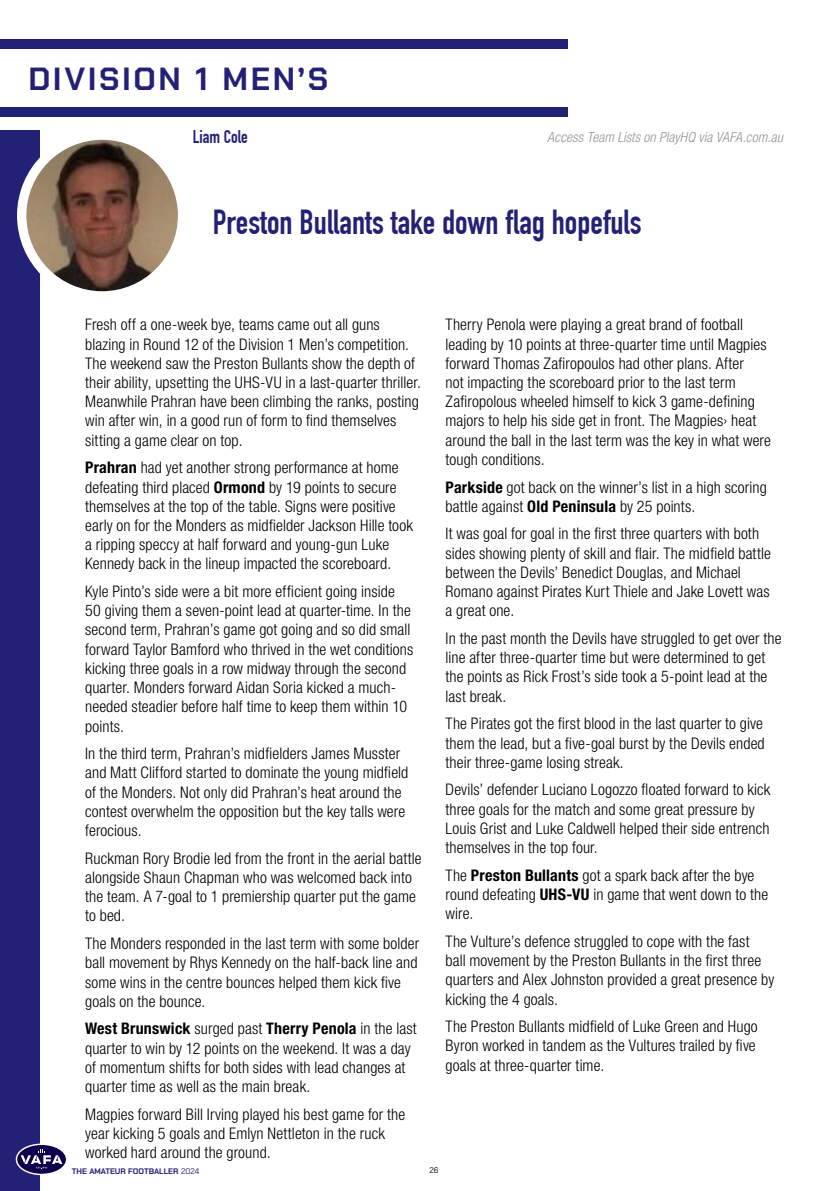
<style>
.page{position:relative;width:840px;height:1191px;background:#fff}
.page>*{position:absolute;margin:0;border:0;box-sizing:border-box;transform-origin:0 0}
.t1{font:700 34px "DIN Condensed";color:#232176}
.t2{font:700 32px "Chakra Petch";letter-spacing:.08em;color:#232176}
.t3{font:700 18px "DIN Condensed";color:#232176}
.t4{font:300 condensed 16px/19.2px "Helvetica Neue";letter-spacing:.01em;color:#000}
.t5{font:italic 300 condensed 14px "Helvetica Neue";letter-spacing:.005em;color:#939598}
.t6{font:700 8px "Chakra Petch";color:#232176}
.t7{font:8px "Chakra Petch";color:#000}
.s1{font-weight:700}
.s2{font-weight:400}
</style>
<div class="page">
<div style="left:0;top:130px;width:40px;height:1061px;background:#232176"></div>
<svg style="left:16px;top:1143px;width:50px;height:32px"></svg>
<div style="left:0;top:40px;width:567px;height:9px;background:#232176"></div>
<div style="left:0;top:108px;width:567px;height:9px;background:#232176"></div>
<img style="left:22px;top:135px;width:160px;height:161px;border-radius:50%">
<div style="left:17px;top:130px;width:170px;height:170px;border:9px solid #fff;border-radius:50%"></div>
<h2 class="t2" style="left:28px;top:58px;width:301px">DIVISION 1 MEN’S</h2>
<p class="t3" style="left:193px;top:130px;width:57px">Liam Cole</p>
<p class="t5" style="left:547px;top:132px;width:237px">Access Team Lists on PlayHQ via VAFA.com.au</p>
<h1 class="t1" style="left:213px;top:210px;width:430px">Preston Bullants take down flag hopefuls</h1>
<p class="t4" style="left:85px;top:316px;width:337px">Fresh off a one-week bye, teams came out all guns blazing in Round 12 of the Division 1 Men’s competition.<br>The weekend saw the Preston Bullants show the depth of their ability, upsetting the UHS-VU in a last-quarter thriller.<br>Meanwhile Prahran have been climbing the ranks, posting win after win, in a good run of form to find themselves sitting a game clear on top.</p>
<p class="t4" style="left:85px;top:459px;width:329px"><span class="s1">Prahran</span> had yet another strong performance at home defeating third placed <span class="s1">Ormond</span> by 19 points to secure themselves at the top of the table. Signs were positive early on for the Monders as midfielder Jackson Hille took a ripping speccy at half forward and young-gun Luke Kennedy back in the lineup impacted the scoreboard.</p>
<p class="t4" style="left:85px;top:583px;width:329px">Kyle Pinto’s side were a bit more efficient going inside 50 giving them a seven-point lead at quarter-time. In the second term, Prahran’s game got going and so did small forward Taylor Bamford who thrived in the wet conditions kicking three goals in a row midway through the second quarter. Monders forward Aidan Soria kicked a much&shy;needed steadier before half time to keep them within 10 points.</p>
<p class="t4" style="left:85px;top:745px;width:324px">In the third term, Prahran’s midfielders James Musster and Matt Clifford started to dominate the young midfield of the Monders. Not only did Prahran’s heat around the contest overwhelm the opposition but the key talls were ferocious.</p>
<p class="t4" style="left:85px;top:850px;width:338px">Ruckman Rory Brodie led from the front in the aerial battle alongside Shaun Chapman who was welcomed back into the team. A 7-goal to 1 premiership quarter put the game to bed.</p>
<p class="t4" style="left:85px;top:935px;width:335px">The Monders responded in the last term with some bolder ball movement by Rhys Kennedy on the half-back line and some wins in the centre bounces helped them kick five goals on the bounce.</p>
<p class="t4" style="left:85px;top:1020px;width:333px"><span class="s1">West Brunswick</span> surged past <span class="s1">Therry Penola</span> in the last quarter to win by 12 points on the weekend. It was a day of momentum shifts for both sides with lead changes at quarter time as well as the main break.</p>
<p class="t4" style="left:85px;top:1105px;width:321px">Magpies forward Bill Irving played his best game for the year kicking 5 goals and Emlyn Nettleton in the ruck worked hard around the ground.</p>
<p class="t4" style="left:445px;top:316px;width:327px">Therry Penola were playing a great brand of football leading by 10 points at three-quarter time until Magpies forward Thomas Zafiropoulos had other plans. After<br>not impacting the scoreboard prior to the last term Zafiropolous wheeled himself to kick 3 game-defining majors to help his side get in front. The Magpies› heat around the ball in the last term was the key in what were tough conditions.</p>
<p class="t4" style="left:445px;top:478px;width:323px"><span class="s1">Parkside</span> got back on the winner’s list in a high scoring battle against <span class="s1">Old Peninsula</span> by 25 points.</p>
<p class="t4" style="left:445px;top:525px;width:327px">It was goal for goal in the first three quarters with both sides showing plenty of skill and flair. The midfield battle between the Devils’ Benedict Douglas, and Michael Romano against Pirates Kurt Thiele and Jake Lovett was a great one.</p>
<p class="t4" style="left:445px;top:630px;width:337px">In the past month the Devils have struggled to get over the line after three-quarter time but were determined to get the points as Rick Frost’s side took a 5-point lead at the last break.</p>
<p class="t4" style="left:445px;top:715px;width:320px;text-align:justify">The Pirates got the first blood in the last quarter to give them the lead, but a five-goal burst by the Devils ended their three-game losing streak.</p>
<p class="t4" style="left:445px;top:781px;width:326px">Devils’ defender Luciano Logozzo floated forward to kick three goals for the match and some great pressure by Louis Grist and Luke Caldwell helped their side entrench themselves in the top four.</p>
<p class="t4" style="left:445px;top:867px;width:324px">The <span class="s1">Preston Bullants</span> got a spark back after the bye round defeating <span class="s1">UHS-VU</span> in game that went down to the wire.</p>
<p class="t4" style="left:445px;top:933px;width:330px">The Vulture’s defence struggled to cope with the fast<br>ball movement by the Preston Bullants in the first three quarters and Alex Johnston provided a great presence by kicking the 4 goals.</p>
<p class="t4" style="left:445px;top:1018px;width:313px">The Preston Bullants midfield of Luke Green and Hugo<br>Byron worked in tandem as the Vultures trailed by five goals at three-quarter time.</p>
<p class="t6" style="left:72px;top:1166px;width:129px">THE AMATEUR FOOTBALLER <span class="s2">2024</span></p>
<p class="t7" style="left:429px;top:1165px;width:11px">26</p>
</div>
